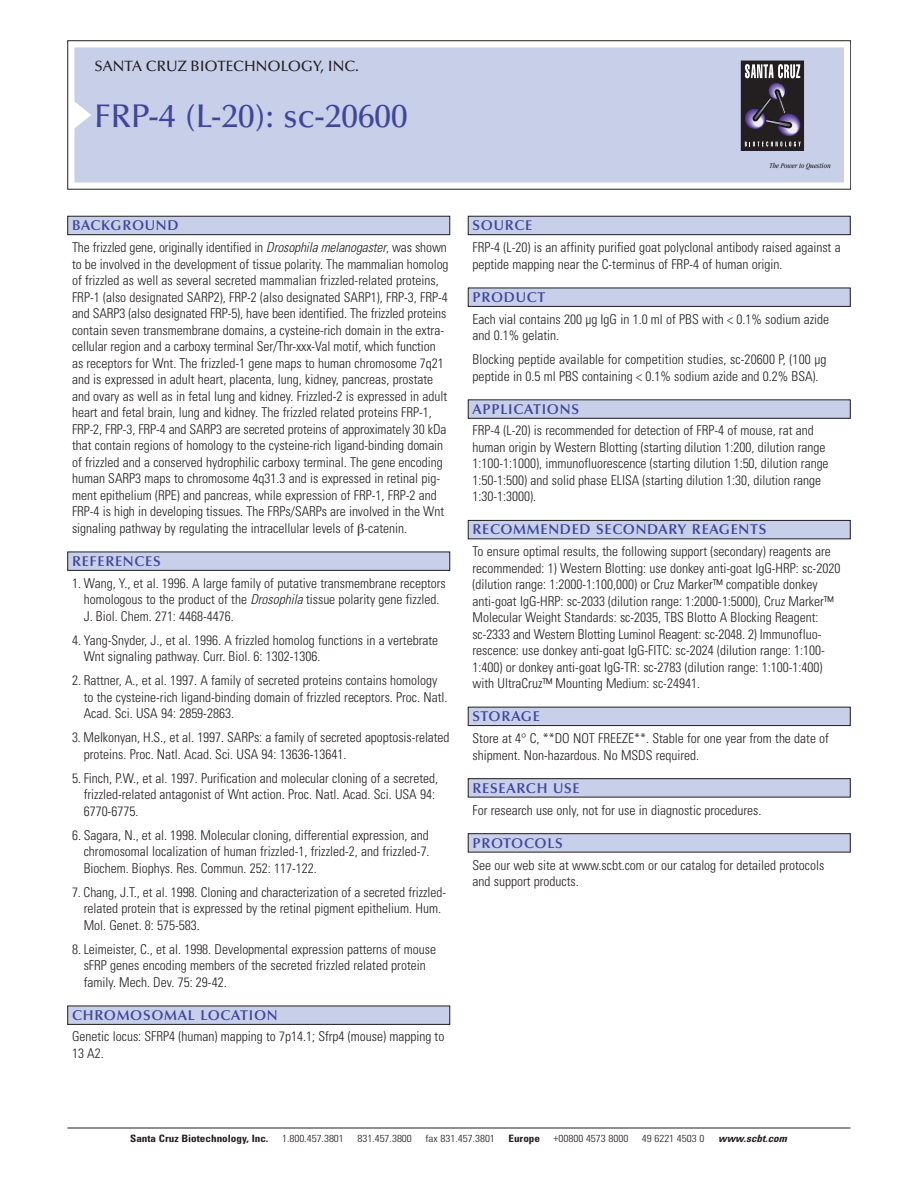
<style>
.page{position:relative;width:918px;height:1188px;background:#fff}
.page>*{position:absolute;margin:0;border:0;box-sizing:border-box;transform-origin:0 0}
.t1{font:500 33px "Optima";color:#41459c}
.t2{font:500 15px "Optima";color:#231f20}
.t3{font:600 14.25px "Optima";letter-spacing:.05em;color:#41459c}
.t4{font:300 condensed 13.5px/16.5px "Univers";color:#231f20}
.t5{font:300 condensed 10.2px "Univers";color:#231f20;scale:1.1 1}
.t6{font:700 condensed 10.2px "Univers";color:#231f20;scale:1.1 1}
.t7{font:italic 700 condensed 10.2px "Univers";color:#231f20;scale:1.1 1}
.t8{font:italic condensed 7.5px "Garamond";color:#231f20}
.s1{font-style:italic}
</style>
<div class="page">
<div style="left:74px;top:47px;width:770px;height:135px;background:#c7cfe9"></div>
<div style="left:741px;top:61px;width:62px;height:89px;background:#231f20"></div>
<div style="left:741px;top:61px;width:63px;height:90px;border:1px solid #231f20"></div>
<svg style="left:741px;top:64px;width:64px;height:83px"></svg>
<hr style="left:68px;top:1128px;width:782px;height:1px;background:#231f20">
<div style="left:68px;top:216px;width:382px;height:19px;background:#c7cfe9"></div>
<div style="left:68px;top:216px;width:382px;height:19px;border:1px solid #231f20"></div>
<div style="left:68px;top:552px;width:382px;height:18px;background:#c7cfe9"></div>
<div style="left:68px;top:552px;width:382px;height:19px;border:1px solid #231f20"></div>
<div style="left:68px;top:1006px;width:382px;height:18px;background:#c7cfe9"></div>
<div style="left:68px;top:1006px;width:382px;height:19px;border:1px solid #231f20"></div>
<div style="left:468px;top:216px;width:382px;height:19px;background:#c7cfe9"></div>
<div style="left:468px;top:216px;width:382px;height:19px;border:1px solid #231f20"></div>
<div style="left:468px;top:288px;width:382px;height:18px;background:#c7cfe9"></div>
<div style="left:468px;top:288px;width:382px;height:19px;border:1px solid #231f20"></div>
<div style="left:468px;top:400px;width:382px;height:18px;background:#c7cfe9"></div>
<div style="left:468px;top:520px;width:382px;height:19px;background:#c7cfe9"></div>
<div style="left:468px;top:520px;width:382px;height:19px;border:1px solid #231f20"></div>
<div style="left:468px;top:707px;width:382px;height:19px;background:#c7cfe9"></div>
<div style="left:468px;top:707px;width:382px;height:19px;border:1px solid #231f20"></div>
<div style="left:468px;top:779px;width:382px;height:18px;background:#c7cfe9"></div>
<div style="left:468px;top:778px;width:382px;height:19px;border:1px solid #231f20"></div>
<div style="left:468px;top:834px;width:382px;height:18px;background:#c7cfe9"></div>
<div style="left:468px;top:833px;width:382px;height:19px;border:1px solid #231f20"></div>
<p class="t2" style="left:94px;top:60px;width:266px">SANTA CRUZ BIOTECHNOLOGY, INC.</p>
<h1 class="t1" style="left:94px;top:103px;width:315px">FRP-4 (L-20): sc-20600</h1>
<p class="t3" style="left:72px;top:220px;width:108px">BACKGROUND</p>
<p class="t4" style="left:72px;top:241px;width:378px">The frizzled gene, originally identified in <span class="s1">Drosophila melanogaster</span>, was shown to be involved in the development of tissue polarity. The mammalian homolog of frizzled as well as several secreted mammalian frizzled-related proteins, FRP-1 (also designated SARP2), FRP-2 (also designated SARP1), FRP-3, FRP-4 and SARP3 (also designated FRP-5), have been identified. The frizzled proteins contain seven transmembrane domains, a cysteine-rich domain in the extra&shy;cellular region and a carboxy terminal Ser/Thr-xxx-Val motif, which function as receptors for Wnt. The frizzled-1 gene maps to human chromosome 7q21 and is expressed in adult heart, placenta, lung, kidney, pancreas, prostate and ovary as well as in fetal lung and kidney. Frizzled-2 is expressed in adult heart and fetal brain, lung and kidney. The frizzled related proteins FRP-1, FRP-2, FRP-3, FRP-4 and SARP3 are secreted proteins of approximately 30 kDa that contain regions of homology to the cysteine-rich ligand-binding domain of frizzled and a conserved hydrophilic carboxy terminal. The gene encoding human SARP3 maps to chromosome 4q31.3 and is expressed in retinal pig&shy;ment epithelium (RPE) and pancreas, while expression of FRP-1, FRP-2 and FRP-4 is high in developing tissues. The FRPs/SARPs are involved in the Wnt signaling pathway by regulating the intracellular levels of -catenin.</p>
<p class="t3" style="left:72px;top:555px;width:90px">REFERENCES</p>
<p class="t4" style="left:84px;top:576px;width:364px;text-indent:-12px">1. Wang, Y., et al. 1996. A large family of putative transmembrane receptors homologous to the product of the <span class="s1">Drosophila</span>tissue polarity gene fizzled.<br>J. Biol. Chem. 271: 4468-4476.</p>
<p class="t4" style="left:84px;top:633px;width:356px;text-indent:-12px">4. Yang-Snyder, J., et al. 1996. A frizzled homolog functions in a vertebrate<br>Wnt signaling pathway. Curr. Biol. 6: 1302-1306.</p>
<p class="t4" style="left:84px;top:673px;width:365px;text-indent:-12px">2. Rattner, A., et al. 1997. A family of secreted proteins contains homology to the cysteine-rich ligand-binding domain of frizzled receptors. Proc. Natl.<br>Acad. Sci. USA 94: 2859-2863.</p>
<p class="t4" style="left:84px;top:730px;width:367px;text-indent:-12px">3. Melkonyan, H.S., et al. 1997. SARPs: a family of secreted apoptosis-related proteins. Proc. Natl. Acad. Sci. USA 94: 13636-13641.</p>
<p class="t4" style="left:84px;top:771px;width:356px;text-indent:-12px">5. Finch, P.W., et al. 1997. Purification and molecular cloning of a secreted, frizzled-related antagonist of Wnt action. Proc. Natl. Acad. Sci. USA 94:<br>6770-6775.</p>
<p class="t4" style="left:84px;top:828px;width:347px;text-align:justify;text-indent:-12px">6. Sagara, N., et al. 1998. Molecular cloning, differential expression, and chromosomal localization of human frizzled-1, frizzled-2, and frizzled-7.<br>Biochem. Biophys. Res. Commun. 252: 117-122.</p>
<p class="t4" style="left:84px;top:885px;width:364px;text-indent:-12px">7. Chang, J.T., et al. 1998. Cloning and characterization of a secreted frizzled&shy;related protein that is expressed by the retinal pigment epithelium. Hum.<br>Mol. Genet. 8: 575-583.</p>
<p class="t4" style="left:84px;top:942px;width:354px;text-indent:-12px">8. Leimeister, C., et al. 1998. Developmental expression patterns of mouse sFRP genes encoding members of the secreted frizzled related protein family. Mech. Dev. 75: 29-42.</p>
<p class="t3" style="left:72px;top:1009px;width:207px">CHROMOSOMAL LOCATION</p>
<p class="t4" style="left:72px;top:1030px;width:374px">Genetic locus: SFRP4 (human) mapping to 7p14.1; Sfrp4 (mouse) mapping to<br>13 A2.</p>
<p class="t8" style="left:769px;top:163px;width:63px">The Power to Question</p>
<p class="t3" style="left:473px;top:220px;width:61px">SOURCE</p>
<p class="t4" style="left:473px;top:241px;width:370px">FRP-4 (L-20) is an affinity purified goat polyclonal antibody raised against a peptide mapping near the C-terminus of FRP-4 of human origin.</p>
<p class="t3" style="left:473px;top:291px;width:74px">PRODUCT</p>
<p class="t4" style="left:473px;top:312px;width:358px">Each vial contains 200 µg IgG in 1.0 ml of PBS with &lt; 0.1% sodium azide and 0.1% gelatin.</p>
<p class="t4" style="left:473px;top:352px;width:355px">Blocking peptide available for competition studies, sc-20600 P, (100 µg peptide in 0.5 ml PBS containing &lt; 0.1% sodium azide and 0.2% BSA).</p>
<p class="t3" style="left:473px;top:403px;width:108px">APPLICATIONS</p>
<p class="t4" style="left:473px;top:424px;width:358px">FRP-4 (L-20) is recommended for detection of FRP-4 of mouse, rat and human origin by Western Blotting (starting dilution 1:200, dilution range 1:100-1:1000), immunofluorescence (starting dilution 1:50, dilution range 1:50-1:500) and solid phase ELISA (starting dilution 1:30, dilution range 1:30-1:3000).</p>
<p class="t3" style="left:473px;top:524px;width:295px">RECOMMENDED SECONDARY REAGENTS</p>
<p class="t4" style="left:473px;top:545px;width:369px">To ensure optimal results, the following support (secondary) reagents are recommended: 1) Western Blotting: use donkey anti-goat IgG-HRP: sc-2020 (dilution range: 1:2000-1:100,000) or Cruz Marker™ compatible donkey anti-goat IgG-HRP: sc-2033 (dilution range: 1:2000-1:5000), Cruz Marker™ Molecular Weight Standards: sc-2035, TBS Blotto A Blocking Reagent: sc-2333 and Western Blotting Luminol Reagent: sc-2048. 2) Immunofluo&shy;rescence: use donkey anti-goat IgG-FITC: sc-2024 (dilution range: 1:100- 1:400) or donkey anti-goat IgG-TR: sc-2783 (dilution range: 1:100-1:400) with UltraCruz™ Mounting Medium: sc-24941.</p>
<p class="t3" style="left:473px;top:711px;width:69px">STORAGE</p>
<p class="t4" style="left:473px;top:732px;width:358px">Store at 4° C, **DO NOT FREEZE**. Stable for one year from the date of shipment. Non-hazardous. No MSDS required.</p>
<p class="t3" style="left:473px;top:782px;width:109px">RESEARCH USE</p>
<p class="t4" style="left:473px;top:803px;width:290px">For research use only, not for use in diagnostic procedures.</p>
<p class="t3" style="left:473px;top:837px;width:92px">PROTOCOLS</p>
<p class="t4" style="left:473px;top:858px;width:353px">See our web site at www.scbt.com or our catalog for detailed protocols and support products.</p>
<p class="t6" style="left:130px;top:1135px;width:127px">Santa Cruz Biotechnology, Inc.</p>
<p class="t5" style="left:282px;top:1135px;width:58px">1.800.457.3801</p>
<p class="t5" style="left:357px;top:1135px;width:51px">831.457.3800</p>
<p class="t5" style="left:425px;top:1135px;width:65px">fax 831.457.3801</p>
<p class="t6" style="left:508px;top:1135px;width:30px">Europe</p>
<p class="t5" style="left:554px;top:1135px;width:69px">+00800 4573 8000</p>
<p class="t5" style="left:642px;top:1135px;width:58px">49 6221 4503 0</p>
<p class="t7" style="left:718px;top:1135px;width:66px">www.scbt.com</p>
</div>
